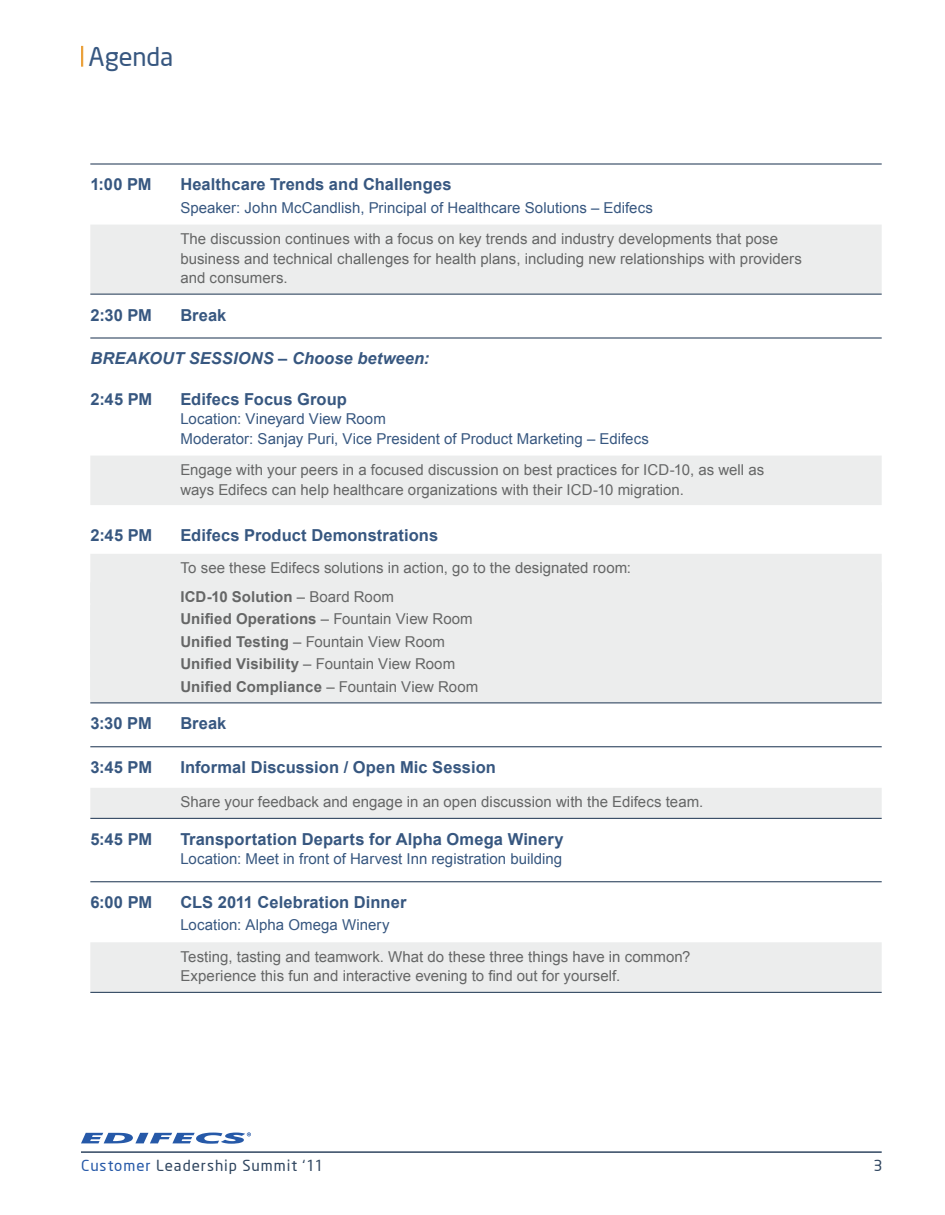
<style>
.page{position:relative;width:945px;height:1215px;background:#fff}
.page>*{position:absolute;margin:0;border:0;box-sizing:border-box;transform-origin:0 0}
.Page_Head{font:25.5px "Neo Sans";letter-spacing:-.005em;color:#375780}
.Agenda_Time{font:700 16.5px "Arial";letter-spacing:.005em;color:#375780}
.Agenda_Time_First{font:700 16.5px "Arial";letter-spacing:.005em;color:#375780}
.Agenda_Time_First-2{font:italic 700 16.5px "Arial";letter-spacing:.005em;color:#375780}
.Agenda_Gray_Rules{font:15px/19.5px "Arial";letter-spacing:.005em;color:#656666}
.Location{font:15px "Arial";letter-spacing:.005em;color:#375780}
.Agenda_3Desc{font:15px/19.5px "Arial";letter-spacing:.005em;color:#656666}
.Agenda_2Desc{font:15px/19.5px "Arial";letter-spacing:.005em;color:#656666}
.Agenda_Gray_Rules-2{font:700 15px "Arial";letter-spacing:.01em;color:#656666}
.Agenda_1Desc{font:15px "Arial";letter-spacing:.005em;color:#656666}
.Agenda_1Desc-2{font:700 15px "Arial";letter-spacing:.01em;color:#656666}
.t1{font:15px "Neo Sans";letter-spacing:.065em;color:#304660}
.s1{font-weight:400}
.s2{font-weight:700}
.s3{color:#2659a8}
</style>
<div class="page">
<hr style="left:81px;top:46px;width:2px;height:21px;background:#eaa13c">
<hr style="left:81px;top:1151px;width:801px;height:2px;background:#304660">
<svg style="left:81px;top:1132px;width:170px;height:12px"></svg>
<hr style="left:90px;top:163px;width:792px;height:2px;background:#304660">
<div style="left:90px;top:225px;width:792px;height:69px;background:#eceded"></div>
<hr style="left:90px;top:294px;width:792px;height:1px;background:#304660">
<hr style="left:90px;top:337px;width:792px;height:2px;background:#304660">
<div style="left:90px;top:456px;width:792px;height:49px;background:#eceded"></div>
<div style="left:90px;top:554px;width:792px;height:49px;background:#eceded"></div>
<div style="left:90px;top:582px;width:792px;height:50px;background:#eceded"></div>
<div style="left:90px;top:627px;width:792px;height:50px;background:#eceded"></div>
<div style="left:90px;top:672px;width:792px;height:30px;background:#eceded"></div>
<hr style="left:90px;top:702px;width:792px;height:1px;background:#304660">
<hr style="left:90px;top:746px;width:792px;height:1px;background:#304660">
<div style="left:90px;top:788px;width:792px;height:30px;background:#eceded"></div>
<hr style="left:90px;top:818px;width:792px;height:1px;background:#304660">
<hr style="left:90px;top:881px;width:792px;height:1px;background:#304660">
<div style="left:90px;top:942px;width:792px;height:50px;background:#eceded"></div>
<hr style="left:90px;top:992px;width:792px;height:1px;background:#304660">
<p class="Page_Head" style="left:88px;top:41px;width:87px">Agenda</p>
<p class="Agenda_Time_First" style="left:90px;top:173px;width:63px">1:00 PM</p>
<p class="Agenda_Time_First" style="left:180px;top:173px;width:273px">Healthcare Trends and Challenges</p>
<p class="Location" style="left:180px;top:197px;width:474px">Speaker: John McCandlish, Principal of Healthcare Solutions – Edifecs</p>
<p class="Agenda_3Desc" style="left:180px;top:229px;width:623px">The discussion continues with a focus on key trends and industry developments that pose business and technical challenges for health plans, including new relationships with providers and consumers.</p>
<p class="Agenda_Time" style="left:90px;top:304px;width:63px">2:30 PM</p>
<p class="Agenda_Time" style="left:180px;top:304px;width:48px">Break</p>
<p class="Agenda_Time_First-2" style="left:90px;top:348px;width:340px">BREAKOUT SESSIONS – Choose between:</p>
<p class="Agenda_Time" style="left:90px;top:388px;width:64px">2:45 PM</p>
<p class="Agenda_Time" style="left:180px;top:388px;width:168px">Edifecs Focus Group</p>
<p class="Location" style="left:180px;top:409px;width:207px">Location: Vineyard View Room</p>
<p class="Location" style="left:180px;top:428px;width:470px">Moderator: Sanjay Puri, Vice President of Product Marketing – Edifecs</p>
<p class="Agenda_Gray_Rules" style="left:180px;top:460px;width:585px">Engage with your peers in a focused discussion on best practices for ICD-10, as well as ways Edifecs can help healthcare organizations with their ICD-10 migration.</p>
<p class="Agenda_Time" style="left:90px;top:524px;width:64px">2:45 PM</p>
<p class="Agenda_Time" style="left:180px;top:524px;width:259px">Edifecs Product Demonstrations</p>
<p class="Agenda_Gray_Rules" style="left:180px;top:558px;width:452px">To see these Edifecs solutions in action, go to the designated room:</p>
<p class="Agenda_Gray_Rules-2" style="left:180px;top:587px;width:215px">ICD-10 Solution <span class="s1">– Board Room</span></p>
<p class="Agenda_Gray_Rules-2" style="left:180px;top:609px;width:294px">Unified Operations <span class="s1">– Fountain View Room</span></p>
<p class="Agenda_Gray_Rules" style="left:180px;top:632px;width:266px"><span class="s2">Unified Testing</span> – Fountain View Room</p>
<p class="Agenda_Gray_Rules-2" style="left:180px;top:654px;width:276px">Unified Visibility <span class="s1">– Fountain View Room</span></p>
<p class="Agenda_1Desc-2" style="left:180px;top:677px;width:299px">Unified Compliance <span class="s1">– Fountain View Room</span></p>
<p class="Agenda_Time" style="left:90px;top:713px;width:63px">3:30 PM</p>
<p class="Agenda_Time" style="left:180px;top:713px;width:48px">Break</p>
<p class="Agenda_Time_First" style="left:90px;top:756px;width:63px">3:45 PM</p>
<p class="Agenda_Time_First" style="left:180px;top:756px;width:317px">Informal Discussion / Open Mic Session</p>
<p class="Agenda_1Desc" style="left:180px;top:792px;width:524px">Share your feedback and engage in an open discussion with the Edifecs team.</p>
<p class="Agenda_Time" style="left:90px;top:828px;width:63px">5:45 PM</p>
<p class="Agenda_Time" style="left:180px;top:828px;width:385px">Transportation Departs for Alpha Omega Winery</p>
<p class="Location" style="left:180px;top:849px;width:383px">Location: Meet in front of Harvest Inn registration building</p>
<p class="Agenda_Time_First" style="left:90px;top:891px;width:63px">6:00 PM</p>
<p class="Agenda_Time_First" style="left:180px;top:891px;width:228px">CLS 2011 Celebration Dinner</p>
<p class="Location" style="left:180px;top:915px;width:211px">Location: Alpha Omega Winery</p>
<p class="Agenda_2Desc" style="left:180px;top:947px;width:512px">Testing, tasting and teamwork. What do these three things have in common?<br>Experience this fun and interactive evening to find out for yourself.</p>
<p class="t1" style="left:81px;top:1156px;width:244px"><span class="s3">Customer</span> Leadership Summit ‘11</p>
<p class="t1" style="left:873px;top:1156px;width:11px">3</p>
</div>
